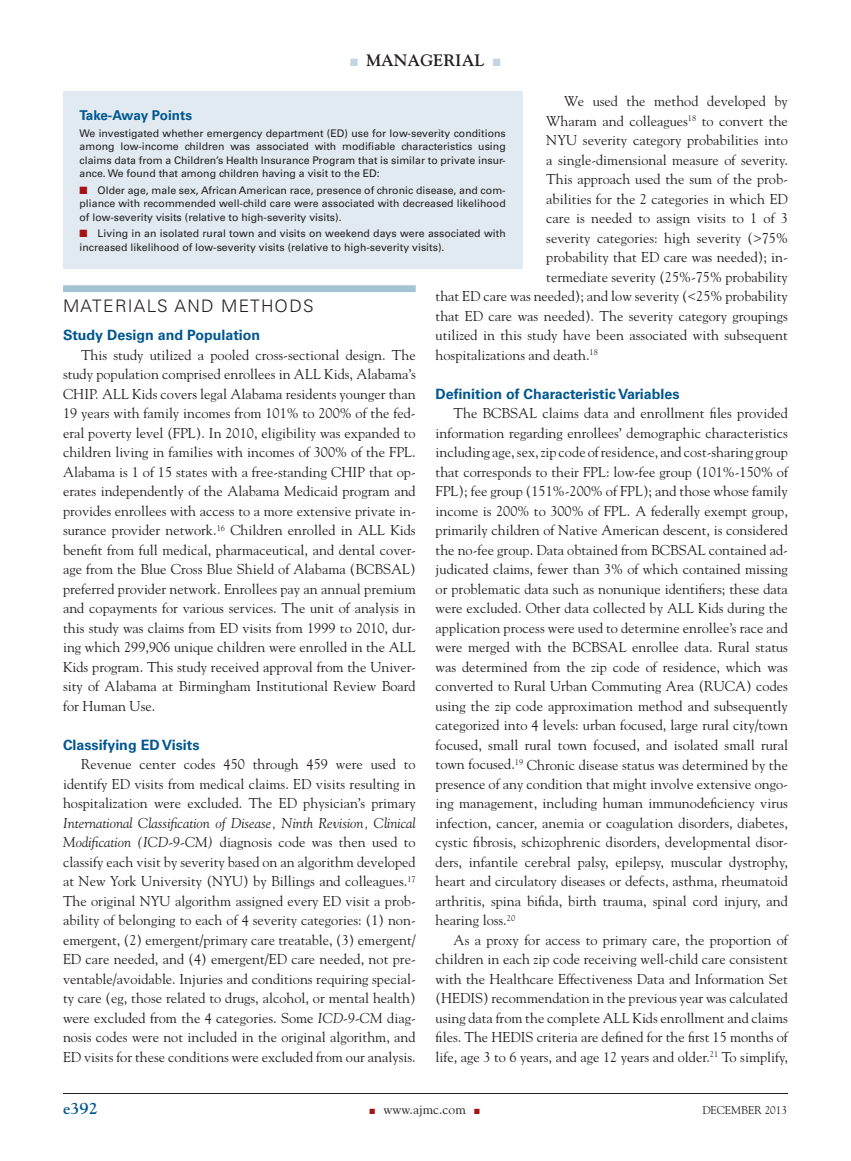
<style>
.page{position:relative;width:851px;height:1161px;background:#fff}
.page>*{position:absolute;margin:0;border:0;box-sizing:border-box;transform-origin:0 0}
.t1{font:300 17.25px "Univers";letter-spacing:.075em;color:#231f20}
.t2{font:700 16.5px "Goudy";color:#231f20}
.t3{font:700 16.5px "Goudy";color:#00578f}
.t4{font:14.25px/19.5px "Goudy";color:#231f20;text-align:justify}
.t5{font:700 14.25px "Univers";color:#00578f}
.t6{font:700 13.5px "Univers";letter-spacing:-.02em;color:#00578f}
.t7{font:13.5px "Goudy";color:#231f20}
.t8{font:11.25px "Goudy";color:#231f20}
.t9{font:10.5px/13.5px "Univers";color:#231f20;text-align:justify}
.s1{color:#c2d6e1}
.s2{color:#a61216}
.s3{font-style:italic}
</style>
<div class="page">
<hr style="left:63px;top:1093px;width:725px;height:1px;background:#231f20">
<div style="left:63px;top:285px;width:353px;height:7px;background:#a1c3d3"></div>
<div style="left:63px;top:92px;width:459px;height:177px;background:#e0eaf0"></div>
<p class="t2" style="left:350px;top:51px;width:152px"><span class="s1">■</span> MANAGERIAL <span class="s1">■</span></p>
<p class="t4" style="left:564px;top:92px;width:225px">We used the method developed by</p>
<p class="t4" style="left:546px;top:111px;width:243px">Wharam and colleagues<sup>18</sup> to convert the</p>
<p class="t4" style="left:546px;top:131px;width:243px">NYU severity category probabilities into</p>
<p class="t4" style="left:546px;top:150px;width:243px">a single-dimensional measure of severity.</p>
<p class="t4" style="left:546px;top:170px;width:243px">This approach used the sum of the prob-</p>
<p class="t4" style="left:546px;top:189px;width:243px">abilities for the 2 categories in which ED</p>
<p class="t4" style="left:546px;top:209px;width:243px">care is needed to assign visits to 1 of 3</p>
<p class="t4" style="left:546px;top:228px;width:243px">severity categories: high severity (&gt;75%</p>
<p class="t4" style="left:546px;top:248px;width:243px">probability that ED care was needed); in-</p>
<p class="t4" style="left:546px;top:267px;width:243px">termediate severity (25%-75% probability</p>
<p class="t4" style="left:435px;top:287px;width:354px">that ED care was needed); and low severity (&lt;25% probability</p>
<p class="t4" style="left:435px;top:306px;width:354px">that ED care was needed). The severity category groupings</p>
<p class="t4" style="left:435px;top:326px;width:354px">utilized in this study have been associated with subsequent</p>
<p class="t4" style="left:435px;top:345px;width:164px">hospitalizations and death.<sup>18</sup></p>
<p class="t5" style="left:435px;top:386px;width:245px">Definition of Characteristic Variables</p>
<p class="t4" style="left:435px;top:404px;width:354px;text-indent:18px">The BCBSAL claims data and enrollment files provided information regarding enrollees’ demographic characteristics including age, sex, zip code of residence, and cost-sharing group that corresponds to their FPL: low-fee group (101%-150% of FPL); fee group (151%-200% of FPL); and those whose family income is 200% to 300% of FPL. A federally exempt group, primarily children of Native American descent, is considered the no-fee group. Data obtained from BCBSAL contained ad&shy;judicated claims, fewer than 3% of which contained missing or problematic data such as nonunique identifiers; these data were excluded. Other data collected by ALL Kids during the application process were used to determine enrollee’s race and were merged with the BCBSAL enrollee data. Rural status was determined from the zip code of residence, which was converted to Rural Urban Commuting Area (RUCA) codes using the zip code approximation method and subsequently categorized into 4 levels: urban focused, large rural city/town focused, small rural town focused, and isolated small rural town focused.<sup>19</sup> Chronic disease status was determined by the presence of any condition that might involve extensive ongo&shy;ing management, including human immunodeficiency virus infection, cancer, anemia or coagulation disorders, diabetes, cystic fibrosis, schizophrenic disorders, developmental disor&shy;ders, infantile cerebral palsy, epilepsy, muscular dystrophy, heart and circulatory diseases or defects, asthma, rheumatoid arthritis, spina bifida, birth trauma, spinal cord injury, and hearing loss.<sup>20</sup></p>
<p class="t4" style="left:435px;top:930px;width:354px;text-indent:18px">As a proxy for access to primary care, the proportion of children in each zip code receiving well-child care consistent with the Healthcare Effectiveness Data and Information Set (HEDIS) recommendation in the previous year was calculated using data from the complete ALL Kids enrollment and claims files. The HEDIS criteria are defined for the first 15 months of life, age 3 to 6 years, and age 12 years and older.<sup>21</sup> To simplify,</p>
<p class="t6" style="left:80px;top:108px;width:114px">Take-Away Points</p>
<p class="t9" style="left:79px;top:126px;width:428px">We investigated whether emergency department (ED) use for low-severity conditions among low-income children was associated with modifiable characteristics using claims data from a Children’s Health Insurance Program that is similar to private insur&shy;ance. We found that among children having a visit to the ED:</p>
<p class="t9" style="left:79px;top:183px;width:427px"><span class="s2">■</span> Older age, male sex, African American race, presence of chronic disease, and com&shy;pliance with recommended well-child care were associated with decreased likelihood of low-severity visits (relative to high-severity visits).</p>
<p class="t9" style="left:79px;top:227px;width:427px"><span class="s2">■</span> Living in an isolated rural town and visits on weekend days were associated with increased likelihood of low-severity visits (relative to high-severity visits).</p>
<p class="t1" style="left:63px;top:295px;width:252px">MATERIALS AND METHODS</p>
<p class="t5" style="left:63px;top:327px;width:199px">Study Design and Population</p>
<p class="t4" style="left:63px;top:345px;width:354px;text-indent:18px">This study utilized a pooled cross-sectional design. The study population comprised enrollees in ALL Kids, Alabama’s CHIP. ALL Kids covers legal Alabama residents younger than 19 years with family incomes from 101% to 200% of the fed&shy;eral poverty level (FPL). In 2010, eligibility was expanded to children living in families with incomes of 300% of the FPL.<br>Alabama is 1 of 15 states with a free-standing CHIP that op&shy;erates independently of the Alabama Medicaid program and provides enrollees with access to a more extensive private in&shy;surance provider network.<sup>16</sup> Children enrolled in ALL Kids benefit from full medical, pharmaceutical, and dental cover&shy;age from the Blue Cross Blue Shield of Alabama (BCBSAL) preferred provider network. Enrollees pay an annual premium and copayments for various services. The unit of analysis in this study was claims from ED visits from 1999 to 2010, dur&shy;ing which 299,906 unique children were enrolled in the ALL Kids program. This study received approval from the Univer&shy;sity of Alabama at Birmingham Institutional Review Board for Human Use.</p>
<p class="t5" style="left:63px;top:737px;width:138px">Classifying ED Visits</p>
<p class="t4" style="left:63px;top:755px;width:354px;text-indent:18px">Revenue center codes 450 through 459 were used to identify ED visits from medical claims. ED visits resulting in hospitalization were excluded. The ED physician’s primary</p>
<p class="t4" style="left:63px;top:813px;width:354px"><span class="s3">International Classification of Disease, Ninth Revision, Clinical Modification (ICD-9-CM)</span> diagnosis code was then used to classify each visit by severity based on an algorithm developed at New York University (NYU) by Billings and colleagues.<sup>17<br></sup>The original NYU algorithm assigned every ED visit a prob&shy;ability of belonging to each of 4 severity categories: (1) non&shy;emergent, (2) emergent/primary care treatable, (3) emergent/ ED care needed, and (4) emergent/ED care needed, not pre&shy;ventable/avoidable. Injuries and conditions requiring special&shy;ty care (eg, those related to drugs, alcohol, or mental health) were excluded from the 4 categories. Some <span class="s3">ICD-9-CM</span> diag&shy;nosis codes were not included in the original algorithm, and ED visits for these conditions were excluded from our analysis.</p>
<p class="t3" style="left:63px;top:1099px;width:36px">e392</p>
<p class="t7" style="left:369px;top:1101px;width:112px"><span class="s2">■</span> www.ajmc.com <span class="s2">■</span></p>
<p class="t8" style="left:702px;top:1104px;width:86px">DECEMBER 2013</p>
</div>
